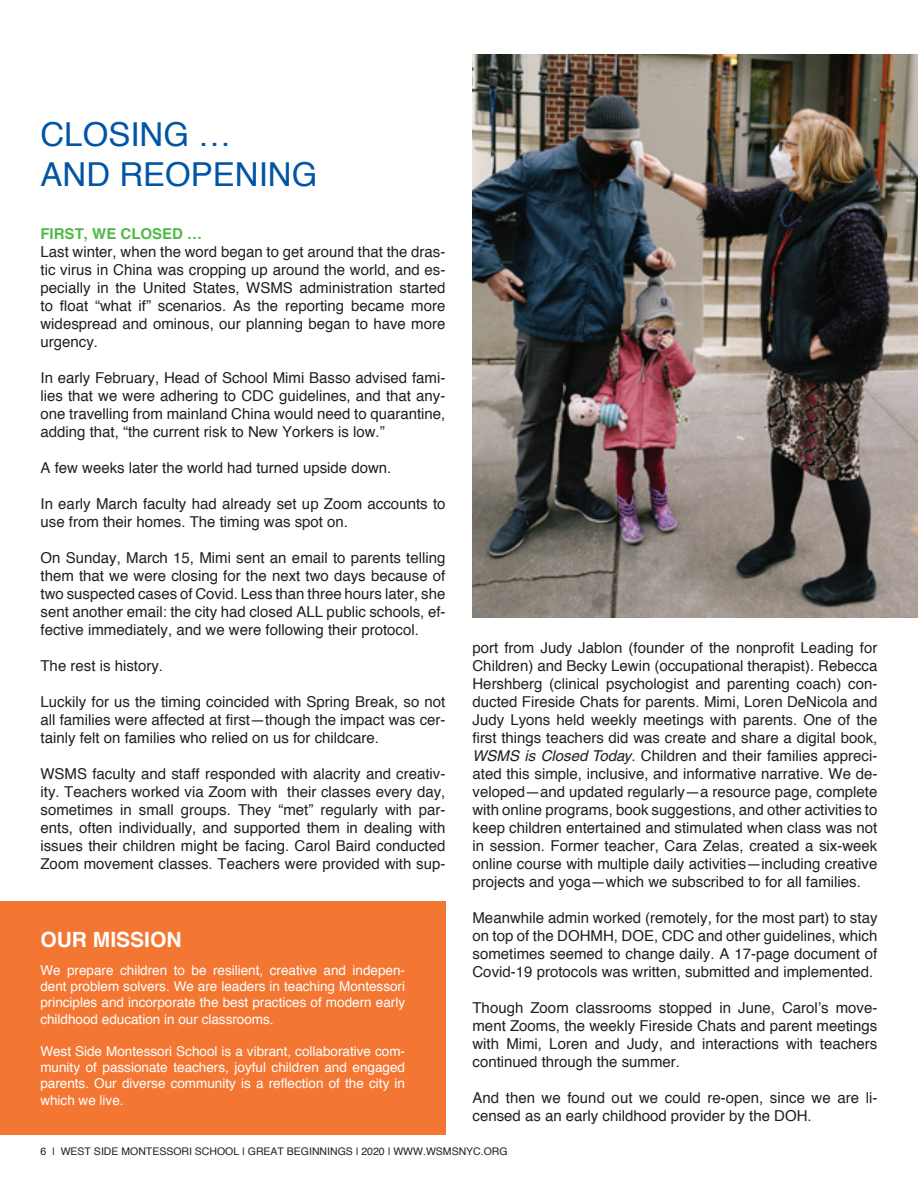
<style>
.page{position:relative;width:918px;height:1188px;background:#fff}
.page>*{position:absolute;margin:0;border:0;box-sizing:border-box;transform-origin:0 0}
.t1{font:33px/39.6px "Helvetica";color:#0155a5}
.t2{font:700 21px "Helvetica";color:#fff}
.t3{font:15px/18px "Helvetica";color:#231f20;text-align:justify}
.t4{font:700 15px "Helvetica";color:#51b948}
.t5{font:13.5px/16.2px "Helvetica";color:#fff;text-align:justify}
.t6{font:10.5px "Helvetica";color:#231f20}
.s1{font-style:italic}
</style>
<div class="page">
<img style="left:472px;top:54px;width:446px;height:564px">
<div style="left:0;top:901px;width:446px;height:234px;background:#f37733"></div>
<h1 class="t1" style="left:40px;top:114px;width:278px">CLOSING …<br>AND REOPENING</h1>
<p class="t4" style="left:40px;top:224px;width:163px">FIRST, WE CLOSED …</p>
<p class="t3" style="left:40px;top:242px;width:407px">Last winter, when the word began to get around that the dras&shy;tic virus in China was cropping up around the world, and es&shy;pecially in the United States, WSMS administration started to float “what if” scenarios. As the reporting became more widespread and ominous, our planning began to have more urgency.</p>
<p class="t3" style="left:40px;top:368px;width:406px">In early February, Head of School Mimi Basso advised fami&shy;lies that we were adhering to CDC guidelines, and that any&shy;one travelling from mainland China would need to quarantine, adding that, “the current risk to New Yorkers is low.”</p>
<p class="t3" style="left:40px;top:458px;width:352px">A few weeks later the world had turned upside down.</p>
<p class="t3" style="left:40px;top:494px;width:407px">In early March faculty had already set up Zoom accounts to use from their homes. The timing was spot on.</p>
<p class="t3" style="left:40px;top:548px;width:407px">On Sunday, March 15, Mimi sent an email to parents telling them that we were closing for the next two days because of two suspected cases of Covid. Less than three hours later, she sent another email: the city had closed ALL public schools, ef&shy;fective immediately, and we were following their protocol.</p>
<p class="t3" style="left:40px;top:656px;width:124px">The rest is history.</p>
<p class="t3" style="left:40px;top:692px;width:406px">Luckily for us the timing coincided with Spring Break, so not all families were affected at first—though the impact was cer&shy;tainly felt on families who relied on us for childcare.</p>
<p class="t3" style="left:40px;top:764px;width:407px">WSMS faculty and staff responded with alacrity and creativ&shy;ity. Teachers worked via Zoom with their classes every day, sometimes in small groups. They “met” regularly with par&shy;ents, often individually, and supported them in dealing with issues their children might be facing. Carol Baird conducted Zoom movement classes. Teachers were provided with sup-</p>
<h2 class="t2" style="left:40px;top:926px;width:143px">OUR MISSION</h2>
<p class="t5" style="left:40px;top:962px;width:366px">We prepare children to be resilient, creative and indepen&shy;dent problem solvers. We are leaders in teaching Montessori principles and incorporate the best practices of modern early childhood education in our classrooms.</p>
<p class="t5" style="left:40px;top:1043px;width:366px">West Side Montessori School is a vibrant, collaborative com&shy;munity of passionate teachers, joyful children and engaged parents. Our diverse community is a reflection of the city in which we live.</p>
<p class="t3" style="left:472px;top:638px;width:406px">port from Judy Jablon (founder of the nonprofit Leading for Children) and Becky Lewin (occupational therapist). Rebecca Hershberg (clinical psychologist and parenting coach) con&shy;ducted Fireside Chats for parents. Mimi, Loren DeNicola and Judy Lyons held weekly meetings with parents. One of the first things teachers did was create and share a digital book, <span class="s1">WSMS is Closed Today</span>. Children and their families appreci&shy;ated this simple, inclusive, and informative narrative. We de&shy;veloped—and updated regularly—a resource page, complete with online programs, book suggestions, and other activities to keep children entertained and stimulated when class was not in session. Former teacher, Cara Zelas, created a six-week online course with multiple daily activities—including creative projects and yoga—which we subscribed to for all families.</p>
<p class="t3" style="left:472px;top:908px;width:407px">Meanwhile admin worked (remotely, for the most part) to stay on top of the DOHMH, DOE, CDC and other guidelines, which sometimes seemed to change daily. A 17-page document of Covid-19 protocols was written, submitted and implemented.</p>
<p class="t3" style="left:472px;top:998px;width:406px">Though Zoom classrooms stopped in June, Carol’s move&shy;ment Zooms, the weekly Fireside Chats and parent meetings with Mimi, Loren and Judy, and interactions with teachers continued through the summer.</p>
<p class="t3" style="left:472px;top:1088px;width:406px">And then we found out we could re-open, since we are li&shy;censed as an early childhood provider by the DOH.</p>
<p class="t6" style="left:40px;top:1145px;width:469px">6 | WEST SIDE MONTESSORI SCHOOL | GREAT BEGINNINGS | 2020 | WWW.WSMSNYC.ORG</p>
</div>
